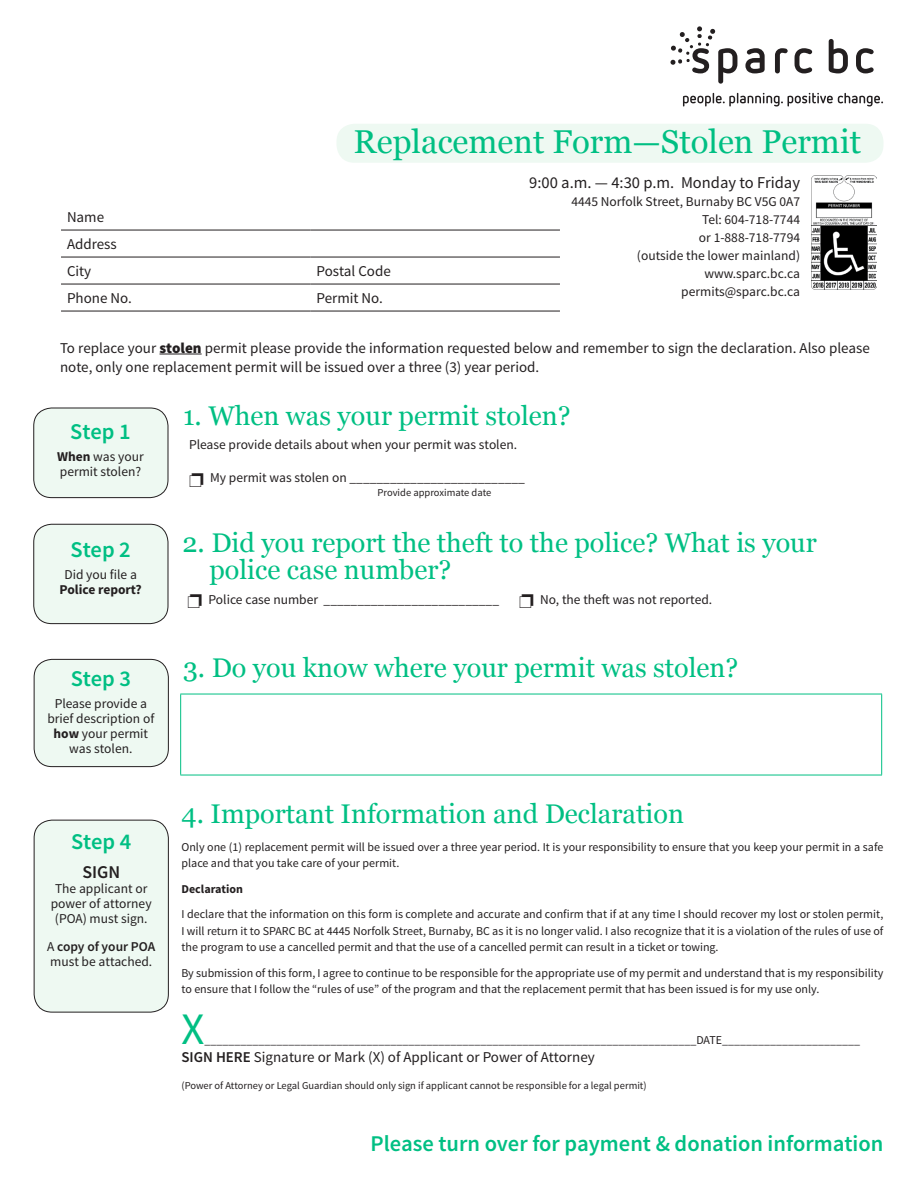
<style>
.page{position:relative;width:918px;height:1188px;background:#fff}
.page>*{position:absolute;margin:0;border:0;box-sizing:border-box;transform-origin:0 0}
.body_text{font:45px "Source Sans Pro";color:#00bf83}
.t1{font:33px "Georgia";color:#00bf83}
.t2{font:27px/27px "Georgia";color:#00bf83}
.Paragraph_Style_1{font:600 22.5px "Source Sans Pro";color:#00bf83}
.Paragraph_Style_1-2{font:600 18px "Source Sans Pro";color:#231f20}
.t3{font:16.5px "Source Sans Pro";color:#231f20}
.body_text-2{font:15px/19.5px "Source Sans Pro";color:#231f20}
.Paragraph_Style_1-3{font:13.5px/15px "Source Sans Pro";color:#231f20}
.Paragraph_Style_1-4{font:700 13.5px/15px "Source Sans Pro";color:#231f20;text-align:center}
.body_text-3{font:12px/16.5px "Source Sans Pro";color:#231f20}
.body_text-4{font:700 12px "Source Sans Pro";color:#231f20}
.body_text-5{font:10.5px "Source Sans Pro";color:#231f20}
.s1{font-weight:900}
.s2{font-weight:700}
.s3{font-weight:400}
.s4{font-weight:600}
</style>
<div class="page">
<div style="left:336px;top:124px;width:548px;height:39px;background:#eef9f2;border-radius:18px"></div>
<div style="left:34px;top:408px;width:134px;height:90px;background:#eef9f2;border-radius:18px"></div>
<div style="left:33px;top:408px;width:135px;height:90px;border:1px solid #231f20;border-radius:18px"></div>
<div style="left:34px;top:524px;width:134px;height:100px;background:#eef9f2;border-radius:18px"></div>
<div style="left:33px;top:524px;width:135px;height:100px;border:1px solid #231f20;border-radius:18px"></div>
<div style="left:34px;top:659px;width:134px;height:108px;background:#eef9f2;border-radius:18px"></div>
<div style="left:34px;top:659px;width:135px;height:108px;border:1px solid #231f20;border-radius:18px"></div>
<hr style="left:180px;top:694px;width:1px;height:81px;background:#00bf83">
<hr style="left:180px;top:694px;width:702px;height:1px;background:#00bf83">
<hr style="left:881px;top:694px;width:1px;height:81px;background:#00bf83">
<hr style="left:180px;top:775px;width:702px;height:1px;background:#00bf83">
<div style="left:34px;top:820px;width:134px;height:192px;background:#eef9f2;border-radius:18px"></div>
<div style="left:34px;top:820px;width:135px;height:192px;border:1px solid #231f20;border-radius:18px"></div>
<hr style="left:160px;top:354px;width:42px;height:1px;background:#231f20">
<svg style="left:683px;top:93px;width:200px;height:14px"></svg>
<svg style="left:745px;top:48px;width:20px;height:25px"></svg>
<svg style="left:775px;top:48px;width:13px;height:25px"></svg>
<svg style="left:795px;top:48px;width:17px;height:25px"></svg>
<svg style="left:829px;top:39px;width:19px;height:34px"></svg>
<svg style="left:856px;top:48px;width:18px;height:25px"></svg>
<svg style="left:670px;top:26px;width:67px;height:58px"></svg>
<img style="left:812px;top:175px;width:65px;height:114px">
<hr style="left:61px;top:230px;width:250px;height:1px;background:#231f20">
<hr style="left:310px;top:230px;width:250px;height:1px;background:#231f20">
<hr style="left:61px;top:257px;width:250px;height:1px;background:#231f20">
<hr style="left:310px;top:257px;width:250px;height:1px;background:#231f20">
<hr style="left:61px;top:284px;width:250px;height:1px;background:#231f20">
<hr style="left:310px;top:284px;width:250px;height:1px;background:#231f20">
<hr style="left:61px;top:311px;width:250px;height:1px;background:#231f20">
<hr style="left:310px;top:311px;width:250px;height:1px;background:#231f20">
<p class="t1" style="left:354px;top:117px;width:509px">Replacement Form—Stolen Permit</p>
<p class="body_text-2" style="left:67px;top:208px;width:39px">Name</p>
<p class="body_text-2" style="left:67px;top:235px;width:51px">Address</p>
<p class="body_text-2" style="left:67px;top:262px;width:26px">City</p>
<p class="body_text-2" style="left:316px;top:262px;width:76px">Postal Code</p>
<p class="body_text-2" style="left:67px;top:289px;width:66px">Phone No.</p>
<p class="body_text-2" style="left:316px;top:289px;width:68px">Permit No.</p>
<p class="t3" style="left:529px;top:172px;width:272px">9:00 a.m. — 4:30 p.m. Monday to Friday</p>
<p class="Paragraph_Style_1-3" style="left:571px;top:194px;width:230px">4445 Norfolk Street, Burnaby BC V5G 0A7</p>
<p class="Paragraph_Style_1-3" style="left:702px;top:212px;width:99px">Tel: 604-718-7744</p>
<p class="Paragraph_Style_1-3" style="left:699px;top:230px;width:103px">or 1-888-718-7794</p>
<p class="Paragraph_Style_1-3" style="left:637px;top:248px;width:165px">(outside the lower mainland)</p>
<p class="Paragraph_Style_1-3" style="left:704px;top:266px;width:97px">www.sparc.bc.ca</p>
<p class="Paragraph_Style_1-3" style="left:681px;top:284px;width:120px">permits@sparc.bc.ca</p>
<p class="body_text-2" style="left:60px;top:338px;width:811px">To replace your <span class="s1">stolen</span> permit please provide the information requested below and remember to sign the declaration. Also please note, only one replacement permit will be issued over a three (3) year period.</p>
<p class="Paragraph_Style_1" style="left:70px;top:418px;width:62px">Step 1</p>
<p class="Paragraph_Style_1-3" style="left:57px;top:449px;width:88px"><span class="s2">When</span> was your permit stolen?</p>
<p class="Paragraph_Style_1" style="left:71px;top:535px;width:62px">Step 2</p>
<p class="Paragraph_Style_1-4" style="left:59px;top:567px;width:84px"><span class="s3">Did you file a<br></span>Police report?</p>
<p class="Paragraph_Style_1" style="left:71px;top:665px;width:62px">Step 3</p>
<p class="Paragraph_Style_1-3" style="left:47px;top:696px;width:108px;text-align:center">Please provide a brief description of <span class="s2">how</span> your permit was stolen.</p>
<p class="Paragraph_Style_1" style="left:71px;top:828px;width:62px">Step 4</p>
<p class="Paragraph_Style_1-2" style="left:82px;top:861px;width:39px">SIGN</p>
<p class="Paragraph_Style_1-3" style="left:51px;top:881px;width:102px;text-align:center">The applicant or power of attorney (POA) must sign.</p>
<p class="Paragraph_Style_1-3" style="left:47px;top:940px;width:109px">A <span class="s4">copy of your POA </span>must be attached.</p>
<p class="t2" style="left:183px;top:401px;width:389px">1. When was your permit stolen?</p>
<p class="Paragraph_Style_1-3" style="left:189px;top:437px;width:330px">Please provide details about when your permit was stolen.</p>
<p class="Paragraph_Style_1-3" style="left:189px;top:470px;width:338px">❐ My permit was stolen on __________________________</p>
<p class="body_text-5" style="left:378px;top:486px;width:115px">Provide approximate date</p>
<p class="t2" style="left:209px;top:528px;width:609px;text-indent:-27px">2. Did you report the theft to the police? What is your police case number?</p>
<p class="Paragraph_Style_1-3" style="left:188px;top:592px;width:313px">❐ Police case number __________________________</p>
<p class="Paragraph_Style_1-3" style="left:519px;top:592px;width:195px">❐ No, the theft was not reported.</p>
<p class="t2" style="left:183px;top:653px;width:557px">3. Do you know where your permit was stolen?</p>
<p class="t2" style="left:181px;top:799px;width:504px">4. Important Information and Declaration</p>
<p class="body_text-3" style="left:182px;top:839px;width:703px">Only one (1) replacement permit will be issued over a three year period. It is your responsibility to ensure that you keep your permit in a safe place and that you take care of your permit.</p>
<p class="body_text-4" style="left:182px;top:881px;width:63px">Declaration</p>
<p class="body_text-3" style="left:182px;top:906px;width:703px;text-align:justify">I declare that the information on this form is complete and accurate and confirm that if at any time I should recover my lost or stolen permit, I will return it to SPARC BC at 4445 Norfolk Street, Burnaby, BC as it is no longer valid. I also recognize that it is a violation of the rules of use of the program to use a cancelled permit and that the use of a cancelled permit can result in a ticket or towing.</p>
<p class="body_text-3" style="left:182px;top:965px;width:703px">By submission of this form, I agree to continue to be responsible for the appropriate use of my permit and understand that is my responsibility to ensure that I follow the “rules of use” of the program and that the replacement permit that has been issued is for my use only.</p>
<p class="body_text" style="left:182px;top:1001px;width:24px">X</p>
<p class="body_text-3" style="left:204px;top:1032px;width:657px">__________________________________________________________________________________DATE_______________________</p>
<p class="body_text-2" style="left:182px;top:1048px;width:415px"><span class="s4">SIGN HERE</span> Signature or Mark (X) of Applicant or Power of Attorney</p>
<p class="body_text-5" style="left:182px;top:1079px;width:467px">(Power of Attorney or Legal Guardian should only sign if applicant cannot be responsible for a legal permit)</p>
<p class="Paragraph_Style_1" style="left:371px;top:1129px;width:514px">Please turn over for payment &amp; donation information</p>
</div>
